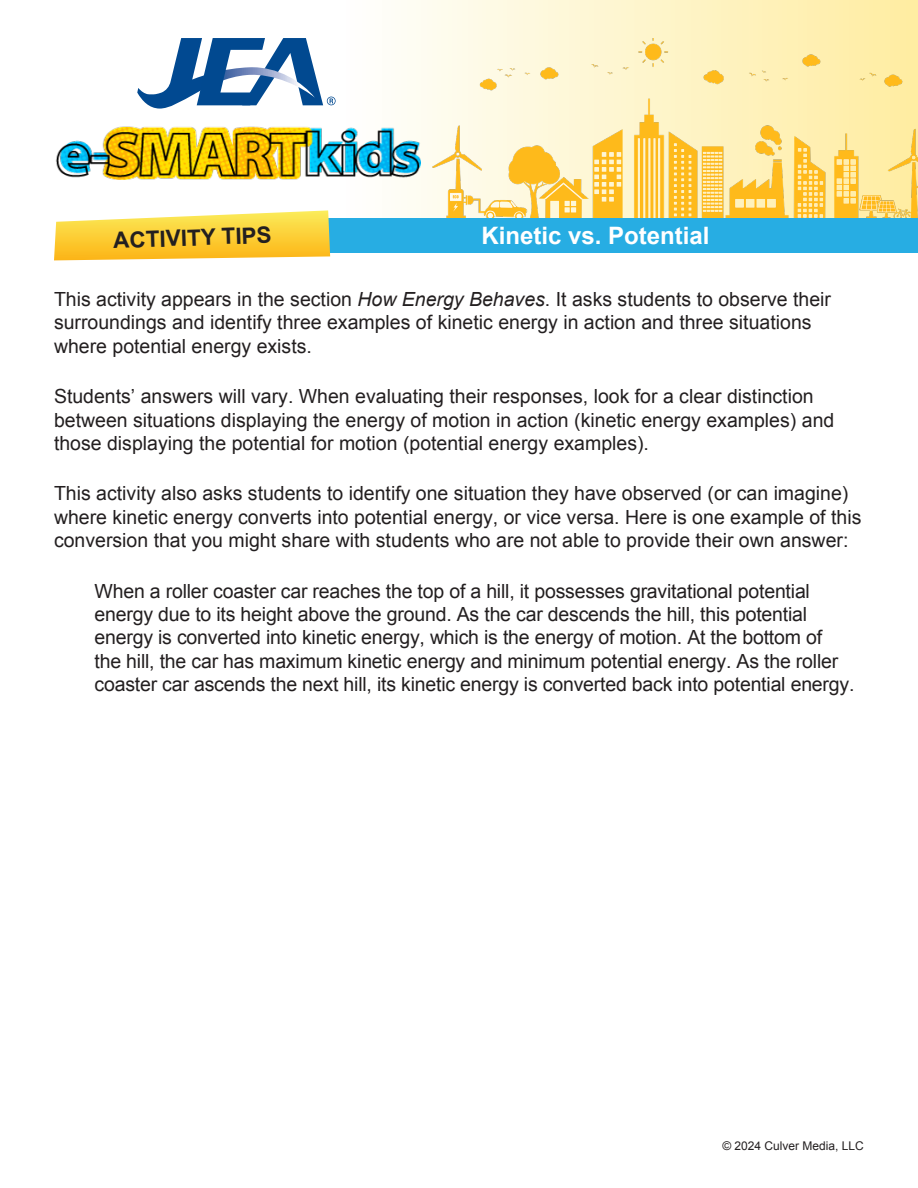
<style>
.page{position:relative;width:918px;height:1188px;background:#fff}
.page>*{position:absolute;margin:0;border:0;box-sizing:border-box;transform-origin:0 0}
.t1{font:700 24px "Arial";color:#fff}
.t2{font:700 22.5px "Arial";color:#231f20}
.t3{font:19.5px/23.4px "Arial";color:#231f20}
.t4{font:12px "Arial";color:#231f20}
.s1{font-style:italic}
</style>
<div class="page">
<img style="left:401px;top:0;width:517px;height:218px">
<img style="left:432px;top:39px;width:486px;height:179px">
<img style="left:55px;top:121px;width:365px;height:71px">
<div style="left:282px;top:218px;width:636px;height:35px;background:#27ade3"></div>
<svg style="left:54px;top:210px;width:276px;height:50px;background:#fcd555"></svg>
<svg style="left:137px;top:38px;width:199px;height:71px"></svg>
<p class="t2" style="left:113px;top:225px;width:160px;rotate:-2deg">ACTIVITY TIPS</p>
<p class="t1" style="left:482px;top:220px;width:230px">Kinetic vs. Potential</p>
<p class="t3" style="left:54px;top:288px;width:779px">This activity appears in the section <span class="s1">How Energy Behaves</span>. It asks students to observe their surroundings and identify three examples of kinetic energy in action and three situations where potential energy exists.</p>
<p class="t3" style="left:54px;top:385px;width:782px">Students’ answers will vary. When evaluating their responses, look for a clear distinction between situations displaying the energy of motion in action (kinetic energy examples) and those displaying the potential for motion (potential energy examples).</p>
<p class="t3" style="left:54px;top:482px;width:809px">This activity also asks students to identify one situation they have observed (or can imagine) where kinetic energy converts into potential energy, or vice versa. Here is one example of this conversion that you might share with students who are not able to provide their own answer:</p>
<p class="t3" style="left:94px;top:579px;width:762px">When a roller coaster car reaches the top of a hill, it possesses gravitational potential energy due to its height above the ground. As the car descends the hill, this potential energy is converted into kinetic energy, which is the energy of motion. At the bottom of<br>the hill, the car has maximum kinetic energy and minimum potential energy. As the roller coaster car ascends the next hill, its kinetic energy is converted back into potential energy.</p>
<p class="t4" style="left:722px;top:1138px;width:143px">© 2024 Culver Media, LLC</p>
</div>
